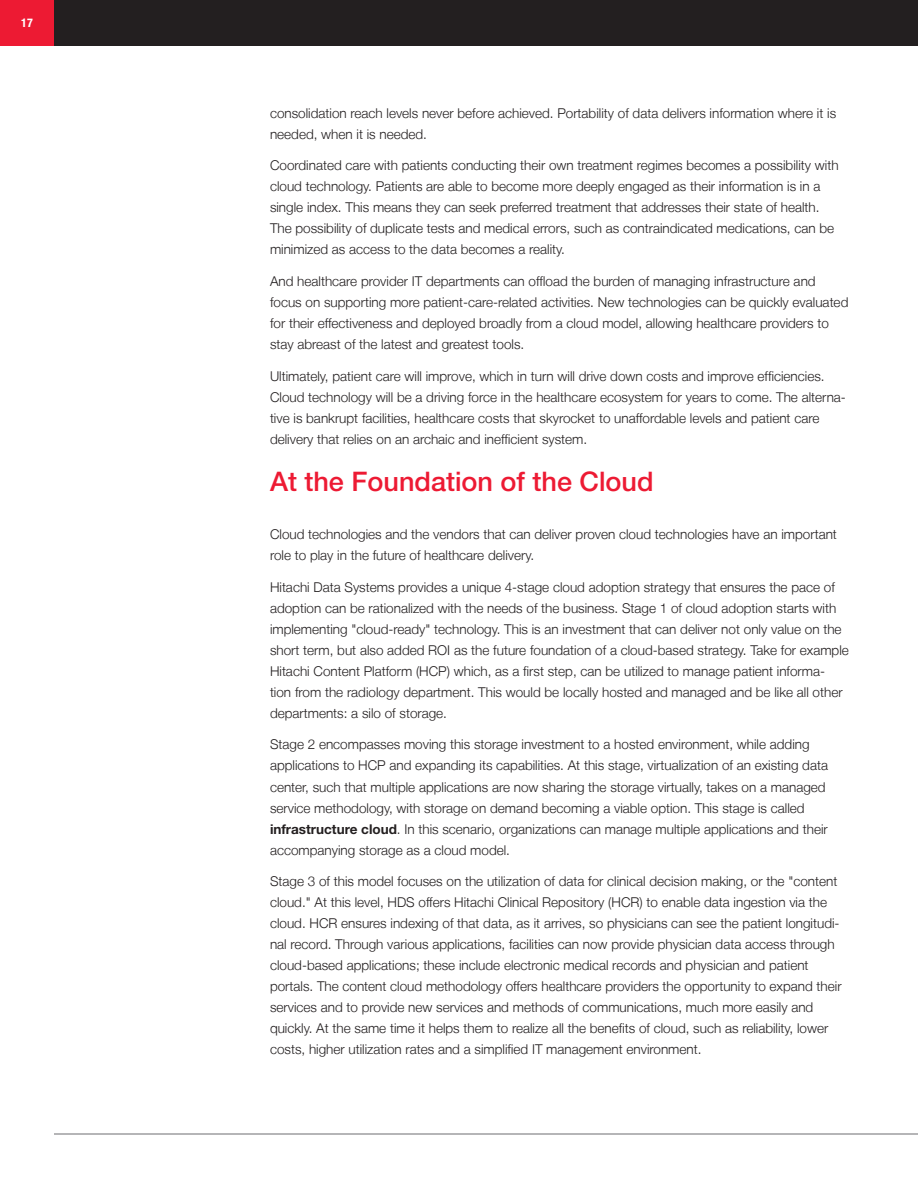
<style>
.page{position:relative;width:918px;height:1188px;background:#fff}
.page>*{position:absolute;margin:0;border:0;box-sizing:border-box;transform-origin:0 0}
.t1{font:500 27px "Helvetica Neue LT Std";color:#ed1a33}
.t2{font:300 13.5px/21px "Helvetica Neue LT";color:#231f20}
.t3{font:700 condensed 12px "Helvetica Neue LT Std";color:#fff}
.s1{font-family:"Helvetica Neue LT Std";font-weight:700}
</style>
<div class="page">
<hr style="left:54px;top:1134px;width:864px;height:1px;background:#6c6d70">
<div style="left:54px;top:0;width:864px;height:46px;background:#231f20"></div>
<div style="left:0;top:0;width:54px;height:46px;background:#ed1a33"></div>
<p class="t3" style="left:21px;top:16px;width:13px">17</p>
<p class="t2" style="left:270px;top:102px;width:568px">consolidation reach levels never before achieved. Portability of data delivers information where it is needed, when it is needed.</p>
<p class="t2" style="left:270px;top:155px;width:570px">Coordinated care with patients conducting their own treatment regimes becomes a possibility with cloud technology. Patients are able to become more deeply engaged as their information is in a single index. This means they can seek preferred treatment that addresses their state of health.<br>The possibility of duplicate tests and medical errors, such as contraindicated medications, can be minimized as access to the data becomes a reality.</p>
<p class="t2" style="left:270px;top:271px;width:580px">And healthcare provider IT departments can offload the burden of managing infrastructure and focus on supporting more patient-care-related activities. New technologies can be quickly evaluated for their effectiveness and deployed broadly from a cloud model, allowing healthcare providers to stay abreast of the latest and greatest tools.</p>
<p class="t2" style="left:270px;top:366px;width:577px">Ultimately, patient care will improve, which in turn will drive down costs and improve efficiencies.<br>Cloud technology will be a driving force in the healthcare ecosystem for years to come. The alterna&shy;tive is bankrupt facilities, healthcare costs that skyrocket to unaffordable levels and patient care delivery that relies on an archaic and inefficient system.</p>
<h1 class="t1" style="left:270px;top:465px;width:385px">At the Foundation of the Cloud</h1>
<p class="t2" style="left:270px;top:523px;width:568px">Cloud technologies and the vendors that can deliver proven cloud technologies have an important role to play in the future of healthcare delivery.</p>
<p class="t2" style="left:270px;top:576px;width:580px">Hitachi Data Systems provides a unique 4-stage cloud adoption strategy that ensures the pace of adoption can be rationalized with the needs of the business. Stage 1 of cloud adoption starts with implementing "cloud-ready" technology. This is an investment that can deliver not only value on the short term, but also added ROI as the future foundation of a cloud-based strategy. Take for example Hitachi Content Platform (HCP) which, as a first step, can be utilized to manage patient informa&shy;tion from the radiology department. This would be locally hosted and managed and be like all other departments: a silo of storage.</p>
<p class="t2" style="left:270px;top:734px;width:560px">Stage 2 encompasses moving this storage investment to a hosted environment, while adding applications to HCP and expanding its capabilities. At this stage, virtualization of an existing data center, such that multiple applications are now sharing the storage virtually, takes on a managed service methodology, with storage on demand becoming a viable option. This stage is called <span class="s1">infrastructure cloud</span>. In this scenario, organizations can manage multiple applications and their accompanying storage as a cloud model.</p>
<p class="t2" style="left:270px;top:871px;width:573px">Stage 3 of this model focuses on the utilization of data for clinical decision making, or the "content cloud." At this level, HDS offers Hitachi Clinical Repository (HCR) to enable data ingestion via the cloud. HCR ensures indexing of that data, as it arrives, so physicians can see the patient longitudi&shy;nal record. Through various applications, facilities can now provide physician data access through cloud-based applications; these include electronic medical records and physician and patient portals. The content cloud methodology offers healthcare providers the opportunity to expand their services and to provide new services and methods of communications, much more easily and quickly. At the same time it helps them to realize all the benefits of cloud, such as reliability, lower costs, higher utilization rates and a simplified IT management environment.</p>
</div>
